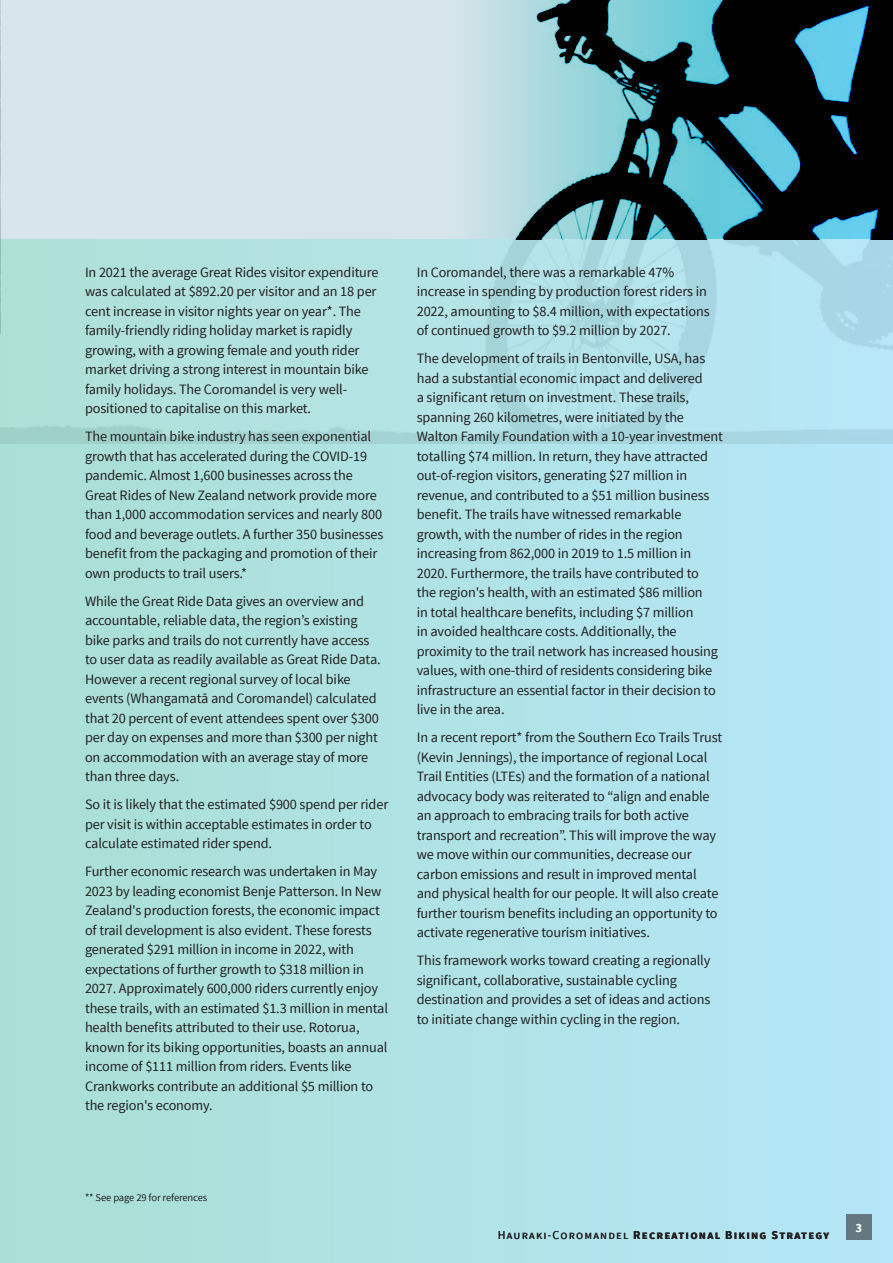
<style>
.page{position:relative;width:893px;height:1263px;background:#fff}
.page>*{position:absolute;margin:0;border:0;box-sizing:border-box;transform-origin:0 0}
.t1{font:14.25px/19.5px "Source Sans Pro";letter-spacing:-.01em;color:#231f20}
.t2{font:700 12.75px "Source Sans Pro";color:#fff}
.t3{font:700 12px "Source Sans Pro";letter-spacing:.1em;color:#231f20}
.t4{font:10.5px "Source Sans Pro";letter-spacing:-.01em;color:#231f20}
.s1{font-weight:400}
</style>
<div class="page">
<div style="left:0;top:240px;width:893px;height:1023px;background:linear-gradient(to right,#aadfd3,#b5e6f8)"></div>
<img style="left:0;top:0;width:893px;height:444px">
<img style="left:0;top:0;width:1px;height:333px">
<div style="left:846px;top:1214px;width:26px;height:25px;background:#647882"></div>
<p class="t1" style="left:85px;top:262px;width:295px">In 2021 the average Great Rides visitor expenditure was calculated at $892.20 per visitor and an 18 per cent increase in visitor nights year on year*. The family-friendly riding holiday market is rapidly growing, with a growing female and youth rider market driving a strong interest in mountain bike family holidays. The Coromandel is very well&shy;positioned to capitalise on this market.</p>
<p class="t1" style="left:85px;top:427px;width:300px">The mountain bike industry has seen exponential growth that has accelerated during the COVID-19 pandemic. Almost 1,600 businesses across the Great Rides of New Zealand network provide more than 1,000 accommodation services and nearly 800 food and beverage outlets. A further 350 businesses benefit from the packaging and promotion of their own products to trail users.*</p>
<p class="t1" style="left:85px;top:591px;width:297px">While the Great Ride Data gives an overview and accountable, reliable data, the region’s existing bike parks and trails do not currently have access to user data as readily available as Great Ride Data.<br>However a recent regional survey of local bike events (Whangamatā and Coromandel) calculated that 20 percent of event attendees spent over $300 per day on expenses and more than $300 per night on accommodation with an average stay of more than three days.</p>
<p class="t1" style="left:85px;top:795px;width:305px">So it is likely that the estimated $900 spend per rider per visit is within acceptable estimates in order to calculate estimated rider spend.</p>
<p class="t1" style="left:85px;top:862px;width:304px">Further economic research was undertaken in May 2023 by leading economist Benje Patterson. In New Zealand's production forests, the economic impact of trail development is also evident. These forests generated $291 million in income in 2022, with expectations of further growth to $318 million in 2027. Approximately 600,000 riders currently enjoy these trails, with an estimated $1.3 million in mental health benefits attributed to their use. Rotorua, known for its biking opportunities, boasts an annual income of $111 million from riders. Events like Crankworks contribute an additional $5 million to the region's economy.</p>
<p class="t1" style="left:417px;top:262px;width:294px">In Coromandel, there was a remarkable 47% increase in spending by production forest riders in 2022, amounting to $8.4 million, with expectations of continued growth to $9.2 million by 2027.</p>
<p class="t1" style="left:417px;top:349px;width:308px">The development of trails in Bentonville, USA, has had a substantial economic impact and delivered<br>a significant return on investment. These trails, spanning 260 kilometres, were initiated by the Walton Family Foundation with a 10-year investment totalling $74 million. In return, they have attracted out-of-region visitors, generating $27 million in revenue, and contributed to a $51 million business benefit. The trails have witnessed remarkable growth, with the number of rides in the region increasing from 862,000 in 2019 to 1.5 million in 2020. Furthermore, the trails have contributed to<br>the region's health, with an estimated $86 million<br>in total healthcare benefits, including $7 million<br>in avoided healthcare costs. Additionally, the proximity to the trail network has increased housing values, with one-third of residents considering bike infrastructure an essential factor in their decision to live in the area.</p>
<p class="t1" style="left:417px;top:728px;width:307px">In a recent report* from the Southern Eco Trails Trust (Kevin Jennings), the importance of regional Local Trail Entities (LTEs) and the formation of a national advocacy body was reiterated to “align and enable an approach to embracing trails for both active transport and recreation”. This will improve the way we move within our communities, decrease our carbon emissions and result in improved mental and physical health for our people. It will also create further tourism benefits including an opportunity to activate regenerative tourism initiatives.</p>
<p class="t1" style="left:417px;top:951px;width:295px">This framework works toward creating a regionally significant, collaborative, sustainable cycling destination and provides a set of ideas and actions to initiate change within cycling in the region.</p>
<p class="t4" style="left:85px;top:1190px;width:124px">** See page 29 for references</p>
<p class="t3" style="left:498px;top:1227px;width:333px"><span class="s1">Hauraki-Coromandel</span> Recreational Biking Strategy</p>
<p class="t2" style="left:856px;top:1219px;width:8px">3</p>
</div>
